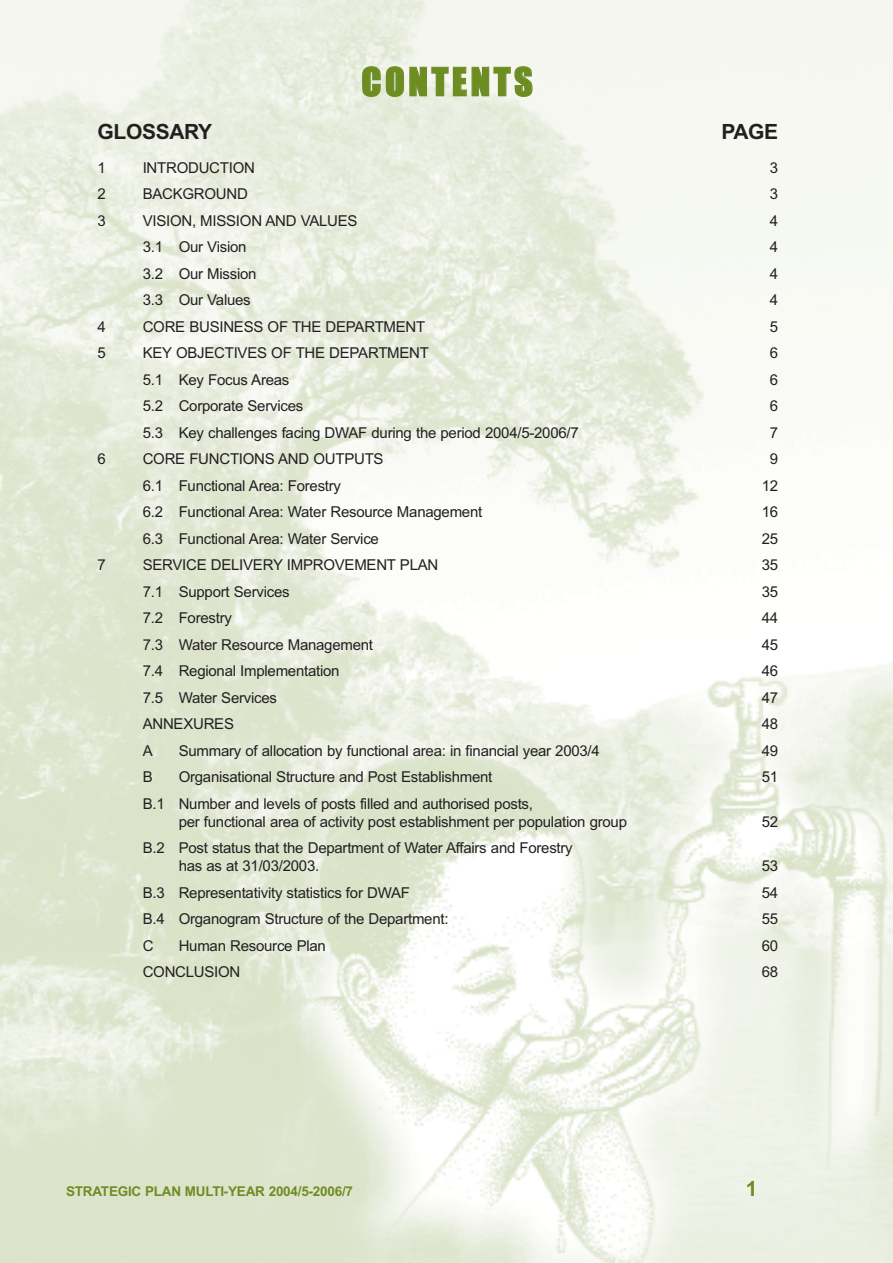
<style>
.page{position:relative;width:893px;height:1263px;background:#fff}
.page>*{position:absolute;margin:0;border:0;box-sizing:border-box;transform-origin:0 0}
.t1{font:36px "Impact";letter-spacing:.105em;color:#6d8d23}
.t2{font:21px "Arial Bold MS";letter-spacing:-.015em;color:#231f20}
.t3{font:21px "Arial Bold MS";color:#6d8d23}
.t4{font:15px/18px "Arial MS";letter-spacing:-.015em;color:#231f20}
.t5{font:13.5px "Arial Bold MS";letter-spacing:-.015em;color:#6d8d23}
</style>
<div class="page">
<img style="left:5px;top:0;width:887px;height:1263px">
<img style="left:0;top:0;width:5px;height:1263px">
<h1 class="t1" style="left:361px;top:70px;width:173px">CONTENTS</h1>
<h2 class="t2" style="left:98px;top:124px;width:116px">GLOSSARY</h2>
<h2 class="t2" style="left:721px;top:124px;width:58px">PAGE</h2>
<p class="t4" style="left:98px;top:160px;width:10px">1</p>
<p class="t4" style="left:143px;top:160px;width:114px">INTRODUCTION</p>
<p class="t4" style="left:770px;top:160px;width:10px">3</p>
<p class="t4" style="left:98px;top:186px;width:10px">2</p>
<p class="t4" style="left:143px;top:186px;width:107px">BACKGROUND</p>
<p class="t4" style="left:770px;top:186px;width:10px">3</p>
<p class="t4" style="left:98px;top:213px;width:10px">3</p>
<p class="t4" style="left:143px;top:213px;width:216px">VISION, MISSION AND VALUES</p>
<p class="t4" style="left:770px;top:213px;width:10px">4</p>
<p class="t4" style="left:143px;top:239px;width:105px">3.1 Our Vision</p>
<p class="t4" style="left:770px;top:239px;width:10px">4</p>
<p class="t4" style="left:143px;top:266px;width:115px">3.2 Our Mission</p>
<p class="t4" style="left:770px;top:266px;width:10px">4</p>
<p class="t4" style="left:143px;top:292px;width:110px">3.3 Our Values</p>
<p class="t4" style="left:770px;top:292px;width:10px">4</p>
<p class="t4" style="left:98px;top:319px;width:10px">4</p>
<p class="t4" style="left:143px;top:319px;width:284px">CORE BUSINESS OF THE DEPARTMENT</p>
<p class="t4" style="left:770px;top:319px;width:10px">5</p>
<p class="t4" style="left:98px;top:345px;width:10px">5</p>
<p class="t4" style="left:143px;top:345px;width:288px">KEY OBJECTIVES OF THE DEPARTMENT</p>
<p class="t4" style="left:770px;top:345px;width:10px">6</p>
<p class="t4" style="left:143px;top:372px;width:148px">5.1 Key Focus Areas</p>
<p class="t4" style="left:770px;top:372px;width:10px">6</p>
<p class="t4" style="left:143px;top:398px;width:162px">5.2 Corporate Services</p>
<p class="t4" style="left:770px;top:398px;width:10px">6</p>
<p class="t4" style="left:143px;top:425px;width:437px">5.3 Key challenges facing DWAF during the period 2004/5-2006/7</p>
<p class="t4" style="left:769px;top:425px;width:10px">7</p>
<p class="t4" style="left:98px;top:451px;width:10px">6</p>
<p class="t4" style="left:143px;top:451px;width:242px">CORE FUNCTIONS AND OUTPUTS</p>
<p class="t4" style="left:770px;top:451px;width:10px">9</p>
<p class="t4" style="left:143px;top:478px;width:200px">6.1 Functional Area: Forestry</p>
<p class="t4" style="left:761px;top:478px;width:18px">12</p>
<p class="t4" style="left:143px;top:504px;width:341px">6.2 Functional Area: Water Resource Management</p>
<p class="t4" style="left:761px;top:504px;width:18px">16</p>
<p class="t4" style="left:143px;top:531px;width:238px">6.3 Functional Area: Water Service</p>
<p class="t4" style="left:761px;top:531px;width:18px">25</p>
<p class="t4" style="left:98px;top:557px;width:10px">7</p>
<p class="t4" style="left:143px;top:557px;width:297px">SERVICE DELIVERY IMPROVEMENT PLAN</p>
<p class="t4" style="left:761px;top:557px;width:18px">35</p>
<p class="t4" style="left:143px;top:584px;width:148px">7.1 Support Services</p>
<p class="t4" style="left:761px;top:584px;width:18px">35</p>
<p class="t4" style="left:143px;top:610px;width:91px">7.2 Forestry</p>
<p class="t4" style="left:761px;top:610px;width:18px">44</p>
<p class="t4" style="left:143px;top:637px;width:232px">7.3 Water Resource Management</p>
<p class="t4" style="left:761px;top:637px;width:18px">45</p>
<p class="t4" style="left:143px;top:663px;width:198px">7.4 Regional Implementation</p>
<p class="t4" style="left:761px;top:663px;width:18px">46</p>
<p class="t4" style="left:143px;top:690px;width:136px">7.5 Water Services</p>
<p class="t4" style="left:761px;top:690px;width:18px">47</p>
<p class="t4" style="left:143px;top:716px;width:93px">ANNEXURES</p>
<p class="t4" style="left:761px;top:716px;width:18px">48</p>
<p class="t4" style="left:143px;top:743px;width:12px">A</p>
<p class="t4" style="left:179px;top:743px;width:423px">Summary of allocation by functional area: in financial year 2003/4</p>
<p class="t4" style="left:761px;top:743px;width:18px">49</p>
<p class="t4" style="left:143px;top:769px;width:12px">B</p>
<p class="t4" style="left:179px;top:769px;width:315px">Organisational Structure and Post Establishment</p>
<p class="t4" style="left:761px;top:769px;width:18px">51</p>
<p class="t4" style="left:179px;top:796px;width:450px;text-indent:-36px">B.1 Number and levels of posts filled and authorised posts,<br>per functional area of activity post establishment per population group</p>
<p class="t4" style="left:761px;top:814px;width:18px">52</p>
<p class="t4" style="left:179px;top:840px;width:395px;text-indent:-36px">B.2 Post status that the Department of Water Affairs and Forestry has as at 31/03/2003.</p>
<p class="t4" style="left:761px;top:858px;width:18px">53</p>
<p class="t4" style="left:143px;top:885px;width:269px">B.3 Representativity statistics for DWAF</p>
<p class="t4" style="left:761px;top:885px;width:18px">54</p>
<p class="t4" style="left:143px;top:912px;width:307px">B.4 Organogram Structure of the Department:</p>
<p class="t4" style="left:761px;top:912px;width:18px">55</p>
<p class="t4" style="left:143px;top:938px;width:12px">C</p>
<p class="t4" style="left:179px;top:938px;width:149px">Human Resource Plan</p>
<p class="t4" style="left:761px;top:938px;width:18px">60</p>
<p class="t4" style="left:143px;top:965px;width:99px">CONCLUSION</p>
<p class="t4" style="left:761px;top:965px;width:18px">68</p>
<p class="t5" style="left:66px;top:1187px;width:288px">STRATEGIC PLAN MULTI-YEAR 2004/5-2006/7</p>
<h2 class="t3" style="left:745px;top:1181px;width:13px">1</h2>
</div>
